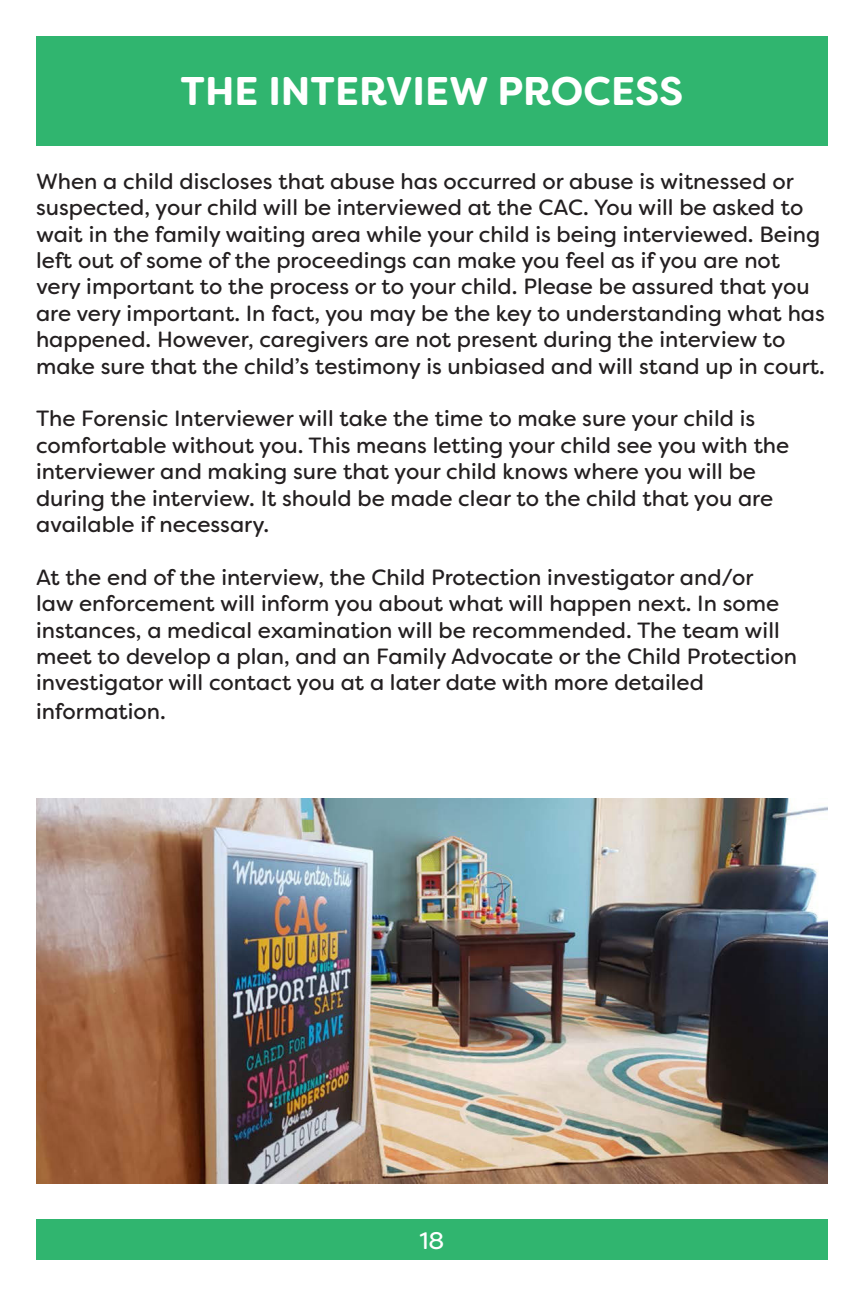
<style>
.page{position:relative;width:864px;height:1296px;background:#fff}
.page>*{position:absolute;margin:0;border:0;box-sizing:border-box;transform-origin:0 0}
.t1{font:700 40px "Filson Soft";color:#fff}
.t2{font:24px "Filson Soft";color:#fff}
.t3{font:22px/26.4px "Filson Soft";color:#231f20}
</style>
<div class="page">
<div style="left:36px;top:36px;width:792px;height:109px;background:#30b56f"></div>
<div style="left:36px;top:1220px;width:792px;height:40px;background:#30b56f"></div>
<img style="left:36px;top:798px;width:792px;height:386px">
<p class="t1" style="left:181px;top:65px;width:504px">THE INTERVIEW PROCESS</p>
<p class="t3" style="left:36px;top:168px;width:759px">When a child discloses that abuse has occurred or abuse is witnessed or</p>
<p class="t3" style="left:36px;top:194px;width:769px">suspected, your child will be interviewed at the CAC. You will be asked to</p>
<p class="t3" style="left:36px;top:221px;width:786px">wait in the family waiting area while your child is being interviewed. Being</p>
<p class="t3" style="left:36px;top:247px;width:746px">left out of some of the proceedings can make you feel as if you are not</p>
<p class="t3" style="left:36px;top:273px;width:775px">very important to the process or to your child. Please be assured that you</p>
<p class="t3" style="left:36px;top:300px;width:790px">are very important. In fact, you may be the key to understanding what has</p>
<p class="t3" style="left:36px;top:326px;width:751px">happened. However, caregivers are not present during the interview to</p>
<p class="t3" style="left:36px;top:353px;width:790px">make sure that the child’s testimony is unbiased and will stand up in court.</p>
<p class="t3" style="left:36px;top:405px;width:721px">The Forensic Interviewer will take the time to make sure your child is</p>
<p class="t3" style="left:36px;top:432px;width:755px">comfortable without you. This means letting your child see you with the</p>
<p class="t3" style="left:36px;top:458px;width:739px">interviewer and making sure that your child knows where you will be during the interview. It should be made clear to the child that you are available if necessary.</p>
<p class="t3" style="left:36px;top:564px;width:763px">At the end of the interview, the Child Protection investigator and/or<br>law enforcement will inform you about what will happen next. In some instances, a medical examination will be recommended. The team will meet to develop a plan, and an Family Advocate or the Child Protection investigator will contact you at a later date with more detailed</p>
<p class="t3" style="left:36px;top:698px;width:131px">information.</p>
<p class="t2" style="left:420px;top:1225px;width:26px">18</p>
</div>
